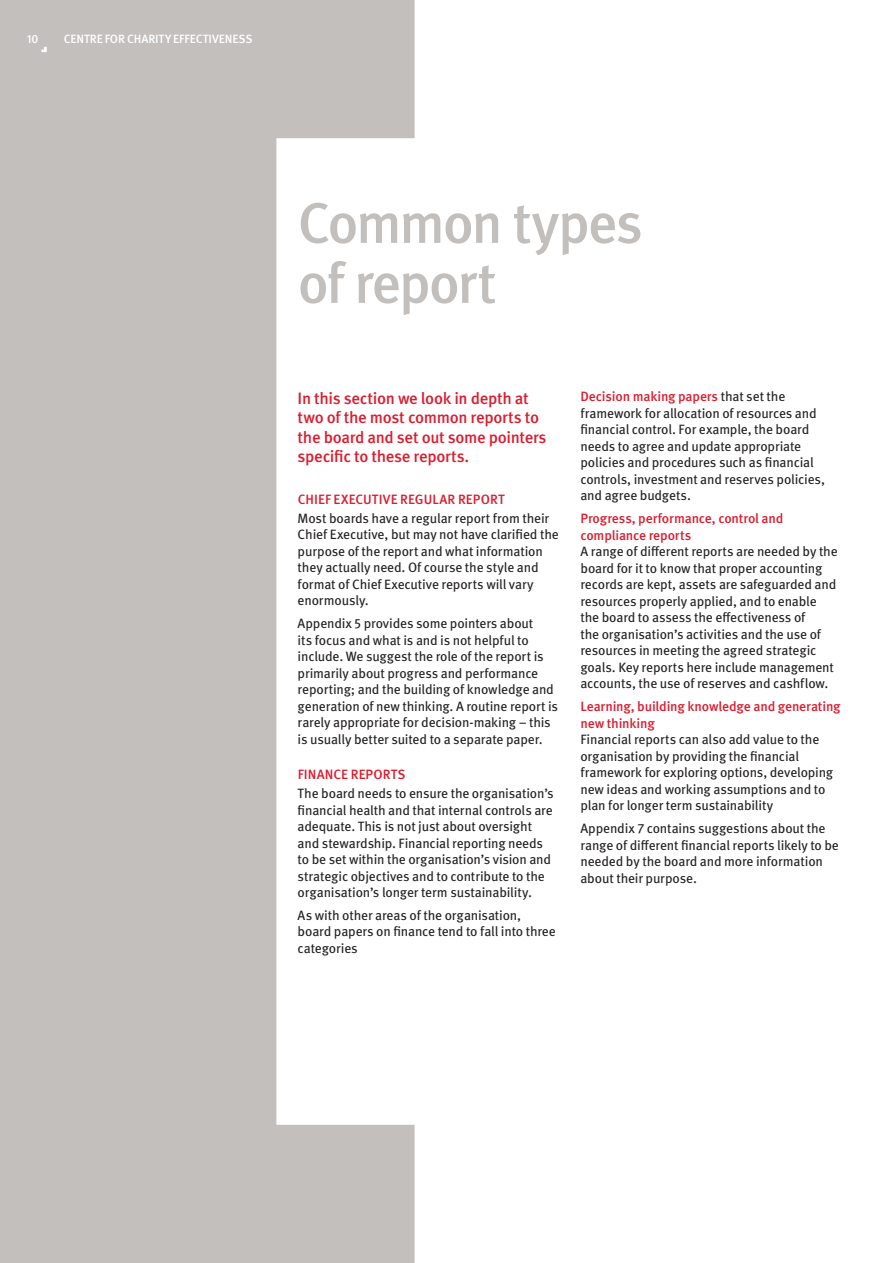
<style>
.page{position:relative;width:893px;height:1263px;background:#fff}
.page>*{position:absolute;margin:0;border:0;box-sizing:border-box;transform-origin:0 0}
._1__Heading__MetaOT{font:500 57px/60px "Meta Pro";letter-spacing:-.045em;color:#c2bfbd}
._3__Lead-in__MetaOT{font:500 16.5px/19.5px "Meta Pro";letter-spacing:-.02em;color:#db1e30}
._6__Body_Copy__MetaO{font:13.5px/16.5px "Meta Pro";letter-spacing:-.015em;color:#231f20}
._6__Body_Copy__MetaO-2{font:500 13.5px/16.5px "Meta Pro";letter-spacing:-.015em;color:#db1e30}
._5__Subheading__Meta{font:500 13.5px "Meta Pro";letter-spacing:.005em;color:#db1e30}
._12b__Page_Header__M{font:500 12px "Meta Pro";letter-spacing:-.01em;color:#fff}
._13__Folio_-_LHP__Me{font:500 12px "Meta Pro";color:#fff}
.s1{font-weight:500;color:#db1e30}
</style>
<div class="page">
<svg style="left:0;top:0;width:415px;height:1263px;fill:#c2bfbd"></svg>
<svg style="left:41px;top:47px;width:6px;height:5px"></svg>
<p class="_13__Folio_-_LHP__Me" style="left:27px;top:29px;width:13px">10</p>
<p class="_12b__Page_Header__M" style="left:64px;top:29px;width:190px">CENTRE FOR CHARITY EFFECTIVENESS</p>
<p class="_1__Heading__MetaOT" style="left:298px;top:189px;width:347px">Common types of report</p>
<p class="_3__Lead-in__MetaOT" style="left:298px;top:387px;width:250px">In this section we look in depth at two of the most common reports to the board and set out some pointers specific to these reports.</p>
<p class="_5__Subheading__Meta" style="left:298px;top:489px;width:208px">CHIEF EXECUTIVE REGULAR REPORT</p>
<p class="_6__Body_Copy__MetaO" style="left:298px;top:509px;width:263px">Most boards have a regular report from their Chief Executive, but may not have clarified the purpose of the report and what information they actually need. Of course the style and format of Chief Executive reports will vary enormously.</p>
<p class="_6__Body_Copy__MetaO" style="left:298px;top:614px;width:262px">Appendix 5 provides some pointers about<br>its focus and what is and is not helpful to include. We suggest the role of the report is primarily about progress and performance reporting; and the building of knowledge and generation of new thinking. A routine report is rarely appropriate for decision-making – this is usually better suited to a separate paper.</p>
<p class="_5__Subheading__Meta" style="left:298px;top:764px;width:109px">FINANCE REPORTS</p>
<p class="_6__Body_Copy__MetaO" style="left:298px;top:784px;width:258px">The board needs to ensure the organisation’s financial health and that internal controls are adequate. This is not just about oversight and stewardship. Financial reporting needs to be set within the organisation’s vision and strategic objectives and to contribute to the organisation’s longer term sustainability.</p>
<p class="_6__Body_Copy__MetaO" style="left:298px;top:906px;width:260px">As with other areas of the organisation, board papers on finance tend to fall into three categories</p>
<p class="_6__Body_Copy__MetaO" style="left:580px;top:388px;width:246px"><span class="s1">Decision making papers</span> that set the framework for allocation of resources and financial control. For example, the board needs to agree and update appropriate policies and procedures such as financial controls, investment and reserves policies, and agree budgets.</p>
<p class="_6__Body_Copy__MetaO-2" style="left:580px;top:509px;width:204px">Progress, performance, control and compliance reports</p>
<p class="_6__Body_Copy__MetaO" style="left:580px;top:542px;width:259px">A range of different reports are needed by the board for it to know that proper accounting records are kept, assets are safeguarded and resources properly applied, and to enable the board to assess the effectiveness of<br>the organisation’s activities and the use of resources in meeting the agreed strategic goals. Key reports here include management accounts, the use of reserves and cashflow.</p>
<p class="_6__Body_Copy__MetaO-2" style="left:580px;top:697px;width:262px">Learning, building knowledge and generating new thinking</p>
<p class="_6__Body_Copy__MetaO" style="left:580px;top:730px;width:254px">Financial reports can also add value to the organisation by providing the financial framework for exploring options, developing new ideas and working assumptions and to plan for longer term sustainability</p>
<p class="_6__Body_Copy__MetaO" style="left:580px;top:819px;width:260px">Appendix 7 contains suggestions about the range of different financial reports likely to be needed by the board and more information about their purpose.</p>
</div>
